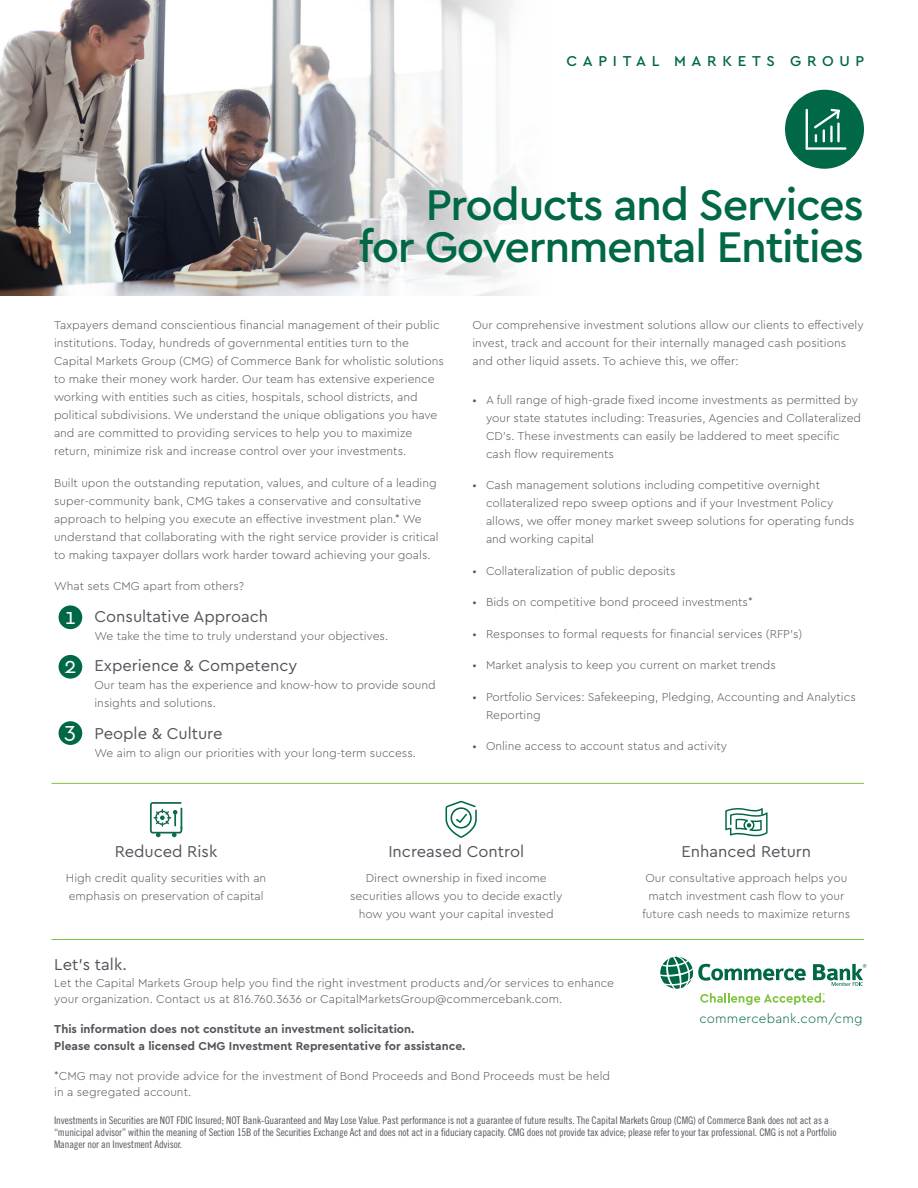
<style>
.page{position:relative;width:918px;height:1188px;background:#fff}
.page>*{position:absolute;margin:0;border:0;box-sizing:border-box;transform-origin:0 0}
.t1{font:500 45px "Cera";letter-spacing:-.03em;color:#006847}
.t2{font:22.5px "Cera";color:#fff}
.t3{font:16.5px "Cera";color:#52555b}
.t4{font:500 15px "Cera";letter-spacing:.38em;color:#006847}
.t5{font:300 13.2px "Cera PRO";letter-spacing:.02em;color:#006847}
.t6{font:300 12px/18px "Cera PRO";color:#52555b}
.t7{font:700 12px/16.5px "Cera PRO";color:#52555b}
.t8{font:10.5px/12px "Trade Gothic LT Std Cn 18";letter-spacing:-.01em;color:#52555b}
</style>
<div class="page">
<img style="left:0;top:0;width:517px;height:296px">
<div style="left:785px;top:90px;width:79px;height:79px;background:#006847;border-radius:50%"></div>
<hr style="left:51px;top:783px;width:813px;height:1px;background:#81c340">
<div style="left:59px;top:605px;width:23px;height:24px;background:#006847;border-radius:50%"></div>
<div style="left:59px;top:655px;width:23px;height:24px;background:#006847;border-radius:50%"></div>
<div style="left:59px;top:721px;width:23px;height:24px;background:#006847;border-radius:50%"></div>
<hr style="left:806px;top:109px;width:2px;height:41px;background:#fff">
<hr style="left:806px;top:147px;width:40px;height:3px;background:#fff">
<svg style="left:814px;top:109px;width:26px;height:33px"></svg>
<hr style="left:837px;top:123px;width:3px;height:19px;background:#fff">
<hr style="left:830px;top:125px;width:3px;height:17px;background:#fff">
<svg style="left:660px;top:957px;width:206px;height:48px"></svg>
<hr style="left:51px;top:939px;width:813px;height:1px;background:#81c340">
<svg style="left:725px;top:808px;width:43px;height:28px"></svg>
<svg style="left:446px;top:801px;width:31px;height:37px"></svg>
<svg style="left:150px;top:802px;width:32px;height:35px"></svg>
<p class="t4" style="left:567px;top:51px;width:299px">CAPITAL MARKETS GROUP</p>
<p class="t1" style="left:426px;top:175px;width:440px">Products and Services</p>
<p class="t1" style="left:359px;top:217px;width:507px">for Governmental Entities</p>
<p class="t6" style="left:54px;top:316px;width:391px">Taxpayers demand conscientious financial management of their public institutions. Today, hundreds of governmental entities turn to the Capital Markets Group (CMG) of Commerce Bank for wholistic solutions to make their money work harder. Our team has extensive experience working with entities such as cities, hospitals, school districts, and political subdivisions. We understand the unique obligations you have and are committed to providing services to help you to maximize return, minimize risk and increase control over your investments.</p>
<p class="t6" style="left:54px;top:473px;width:386px">Built upon the outstanding reputation, values, and culture of a leading super-community bank, CMG takes a conservative and consultative approach to helping you execute an effective investment plan.* We understand that collaborating with the right service provider is critical to making taxpayer dollars work harder toward achieving your goals.</p>
<p class="t6" style="left:54px;top:577px;width:192px">What sets CMG apart from others?</p>
<p class="t3" style="left:94px;top:605px;width:175px">Consultative Approach</p>
<p class="t6" style="left:94px;top:626px;width:295px">We take the time to truly understand your objectives.</p>
<p class="t3" style="left:94px;top:655px;width:204px">Experience &amp; Competency</p>
<p class="t6" style="left:94px;top:676px;width:343px">Our team has the experience and know-how to provide sound insights and solutions.</p>
<p class="t3" style="left:94px;top:722px;width:130px">People &amp; Culture</p>
<p class="t6" style="left:94px;top:743px;width:323px">We aim to align our priorities with your long-term success.</p>
<p class="t2" style="left:65px;top:601px;width:13px">1</p>
<p class="t2" style="left:64px;top:650px;width:14px">2</p>
<p class="t2" style="left:65px;top:716px;width:13px">3</p>
<p class="t6" style="left:472px;top:316px;width:393px">Our comprehensive investment solutions allow our clients to effectively invest, track and account for their internally managed cash positions and other liquid assets. To achieve this, we offer:</p>
<p class="t6" style="left:486px;top:390px;width:377px;text-indent:-14px">• A full range of high-grade fixed income investments as permitted by your state statutes including: Treasuries, Agencies and Collateralized CD’s. These investments can easily be laddered to meet specific cash flow requirements</p>
<p class="t6" style="left:486px;top:476px;width:370px;text-indent:-14px">• Cash management solutions including competitive overnight collateralized repo sweep options and if your Investment Policy allows, we offer money market sweep solutions for operating funds and working capital</p>
<p class="t6" style="left:472px;top:561px;width:205px">• Collateralization of public deposits</p>
<p class="t6" style="left:472px;top:593px;width:282px">• Bids on competitive bond proceed investments*</p>
<p class="t6" style="left:472px;top:624px;width:331px">• Responses to formal requests for financial services (RFP’s)</p>
<p class="t6" style="left:472px;top:656px;width:305px">• Market analysis to keep you current on market trends</p>
<p class="t6" style="left:486px;top:687px;width:371px;text-indent:-14px">• Portfolio Services: Safekeeping, Pledging, Accounting and Analytics<br>Reporting</p>
<p class="t6" style="left:472px;top:737px;width:256px">• Online access to account status and activity</p>
<p class="t3" style="left:115px;top:841px;width:104px">Reduced Risk</p>
<p class="t6" style="left:66px;top:869px;width:202px">High credit quality securities with an emphasis on preservation of capital</p>
<p class="t3" style="left:388px;top:841px;width:137px">Increased Control</p>
<p class="t6" style="left:350px;top:869px;width:214px;text-align:center">Direct ownership in fixed income securities allows you to decide exactly how you want your capital invested</p>
<p class="t3" style="left:54px;top:954px;width:74px">Let’s talk.</p>
<p class="t6" style="left:54px;top:974px;width:561px;line-height:16.5px">Let the Capital Markets Group help you find the right investment products and/or services to enhance your organization. Contact us at 816.760.3636 or CapitalMarketsGroup@commercebank.com.</p>
<p class="t7" style="left:54px;top:1020px;width:413px">This information does not constitute an investment solicitation.<br>Please consult a licensed CMG Investment Representative for assistance.</p>
<p class="t6" style="left:54px;top:1067px;width:557px;line-height:16.5px">*CMG may not provide advice for the investment of Bond Proceeds and Bond Proceeds must be held in a segregated account.</p>
<p class="t3" style="left:682px;top:841px;width:131px">Enhanced Return</p>
<p class="t6" style="left:642px;top:869px;width:209px;text-align:center">Our consultative approach helps you match investment cash flow to your future cash needs to maximize returns</p>
<p class="t5" style="left:699px;top:1009px;width:165px">commercebank.com/cmg</p>
<p class="t8" style="left:54px;top:1114px;width:784px">Investments in Securities are NOT FDIC Insured; NOT Bank-Guaranteed and May Lose Value. Past performance is not a guarantee of future results. The Capital Markets Group (CMG) of Commerce Bank does not act as a “municipal advisor” within the meaning of Section 15B of the Securities Exchange Act and does not act in a fiduciary capacity. CMG does not provide tax advice; please refer to your tax professional. CMG is not a Portfolio<br>Manager nor an Investment Advisor.</p>
</div>
